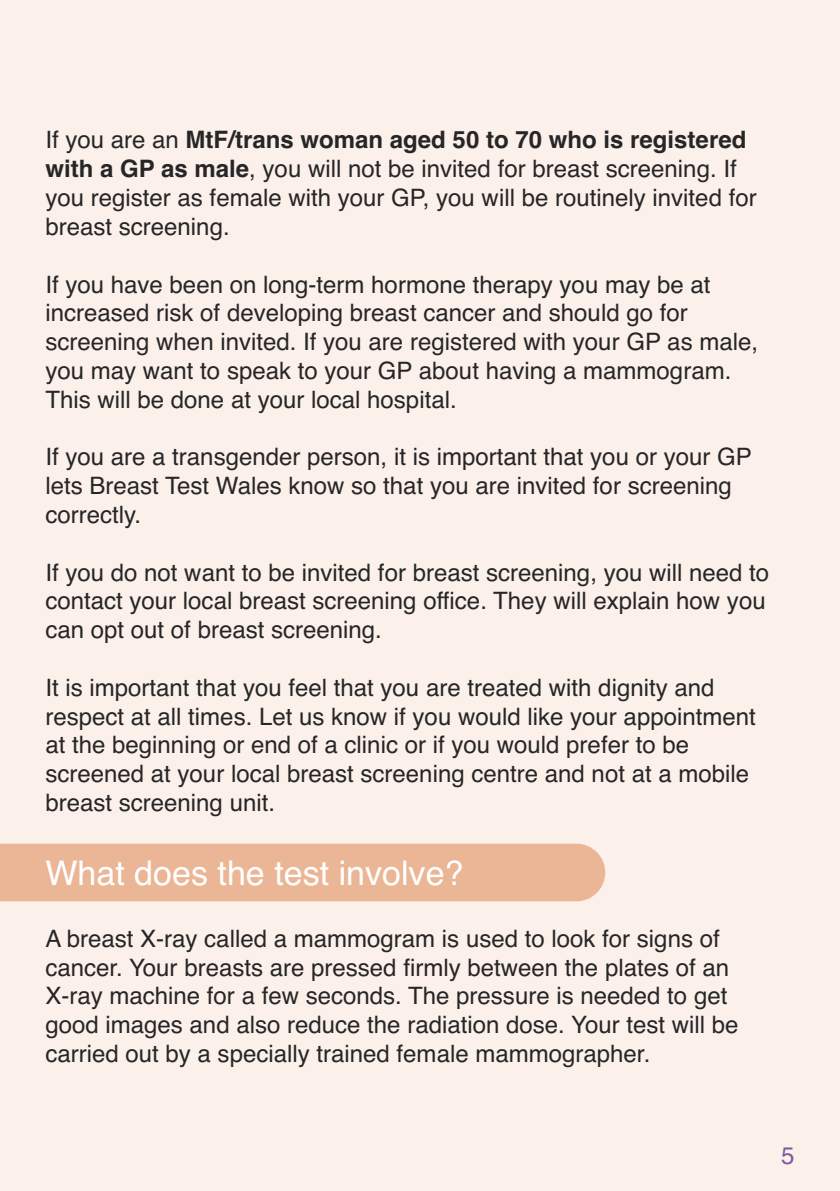
<style>
.page{position:relative;width:840px;height:1191px;background:#fff}
.page>*{position:absolute;margin:0;border:0;box-sizing:border-box;transform-origin:0 0}
.t1{font:34px "Helvetica";color:#fff}
.t2{font:24px/28.8px "Helvetica";color:#272627}
.t3{font:24px "Helvetica";color:#8058a1}
.s1{font-weight:700}
</style>
<div class="page">
<div style="left:0;top:0;width:839px;height:1191px;background:#fbf0ea"></div>
<div style="left:0;top:843px;width:605px;height:58px;background:#ebb696"></div>
<p class="t2" style="left:45px;top:126px;width:712px">If you are an <span class="s1">MtF/trans woman aged 50 to 70 who is registered with a GP as male</span>, you will not be invited for breast screening. If you register as female with your GP, you will be routinely invited for breast screening.</p>
<p class="t2" style="left:45px;top:270px;width:713px">If you have been on long-term hormone therapy you may be at increased risk of developing breast cancer and should go for screening when invited. If you are registered with your GP as male, you may want to speak to your GP about having a mammogram.<br>This will be done at your local hospital.</p>
<p class="t2" style="left:45px;top:443px;width:707px">If you are a transgender person, it is important that you or your GP lets Breast Test Wales know so that you are invited for screening correctly.</p>
<p class="t2" style="left:45px;top:558px;width:725px">If you do not want to be invited for breast screening, you will need to contact your local breast screening office. They will explain how you can opt out of breast screening.</p>
<p class="t2" style="left:45px;top:673px;width:711px">It is important that you feel that you are treated with dignity and respect at all times. Let us know if you would like your appointment at the beginning or end of a clinic or if you would prefer to be screened at your local breast screening centre and not at a mobile breast screening unit.</p>
<h1 class="t1" style="left:45px;top:853px;width:419px">What does the test involve?</h1>
<p class="t2" style="left:45px;top:924px;width:694px">A breast X-ray called a mammogram is used to look for signs of cancer. Your breasts are pressed firmly between the plates of an X-ray machine for a few seconds. The pressure is needed to get good images and also reduce the radiation dose. Your test will be carried out by a specially trained female mammographer.</p>
<p class="t3" style="left:780px;top:1141px;width:15px">5</p>
</div>
